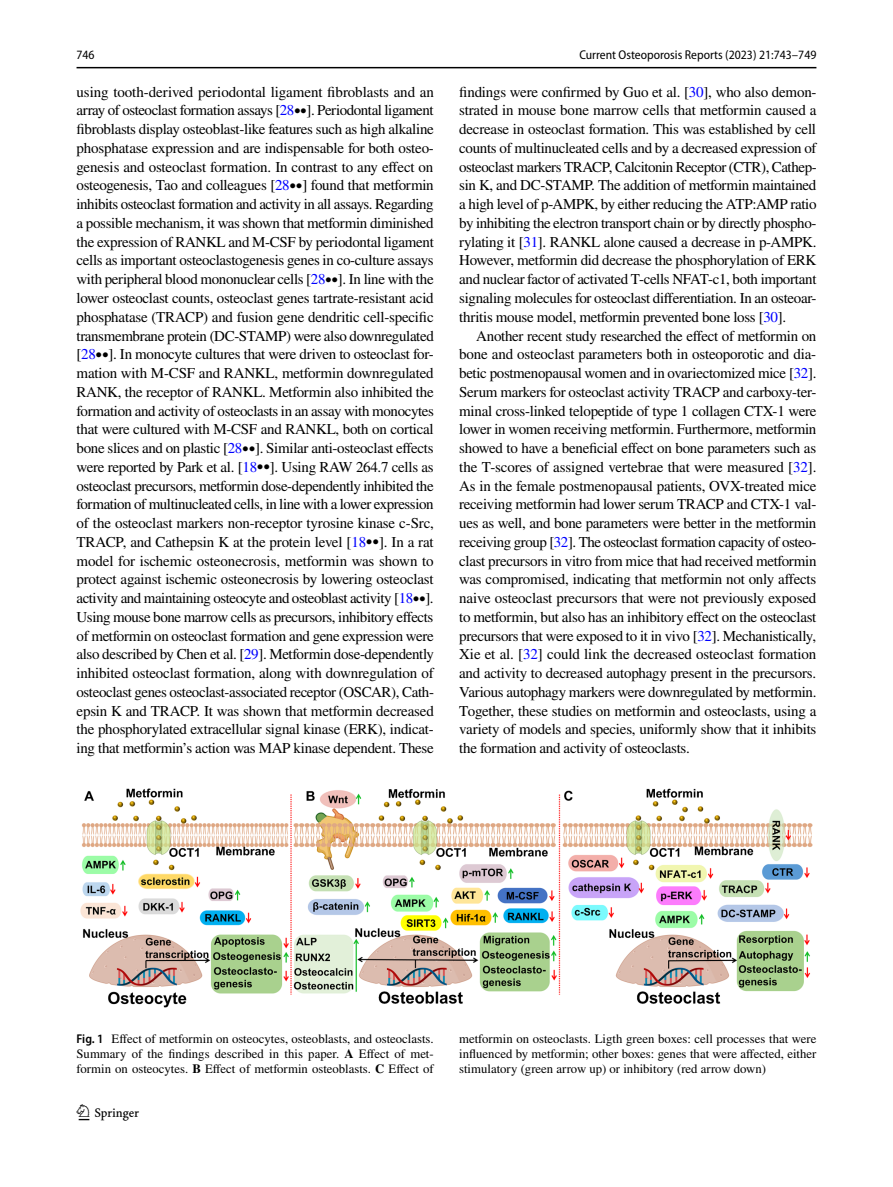
<style>
.page{position:relative;width:893px;height:1187px;background:#fff}
.page>*{position:absolute;margin:0;border:0;box-sizing:border-box;transform-origin:0 0}
.t1{font:22.5px "Springnew Regular 2";color:#000}
.t2{font:15px/18.8px "STIX";letter-spacing:-.02em;color:#000;text-align:justify}
.t3{font:12.75px/15px "STIX";color:#000;text-align:justify}
.t4{font:semi-condensed 12.75px "Myriad Pro";color:#000}
.s1{color:#00f}
.s2{font-size:12.75px}
.s3{font-family:"Myriad Pro";font-weight:600;font-stretch:semi-condensed}
.s4{font-weight:700}
</style>
<div class="page">
<hr style="left:77px;top:67px;width:739px;height:1px;background:#000">
<img style="left:81px;top:788px;width:731px;height:219px">
<p class="t4" style="left:77px;top:48px;width:20px">746</p>
<p class="t4" style="left:579px;top:48px;width:238px">Current Osteoporosis Reports (2023) 21:743–749</p>
<p class="t2" style="left:77px;top:83px;width:359px">using tooth-derived periodontal ligament fibroblasts and an array of osteoclast formation assays [<span class="s1">28</span><span class="s2">••</span>]. Periodontal ligament fibroblasts display osteoblast-like features such as high alkaline phosphatase expression and are indispensable for both osteo&shy;genesis and osteoclast formation. In contrast to any effect on osteogenesis, Tao and colleagues [<span class="s1">28</span><span class="s2">••</span>] found that metformin inhibits osteoclast formation and activity in all assays. Regarding a possible mechanism, it was shown that metformin diminished the expression of RANKL and M-CSF by periodontal ligament cells as important osteoclastogenesis genes in co-culture assays with peripheral blood mononuclear cells [<span class="s1">28</span><span class="s2">••</span>]. In line with the lower osteoclast counts, osteoclast genes tartrate-resistant acid phosphatase (TRACP) and fusion gene dendritic cell-specific transmembrane protein (DC-STAMP) were also downregulated [<span class="s1">28</span><span class="s2">••</span>]. In monocyte cultures that were driven to osteoclast for&shy;mation with M-CSF and RANKL, metformin downregulated RANK, the receptor of RANKL. Metformin also inhibited the formation and activity of osteoclasts in an assay with monocytes that were cultured with M-CSF and RANKL, both on cortical bone slices and on plastic [<span class="s1">28</span><span class="s2">••</span>]. Similar anti-osteoclast effects were reported by Park et al. [<span class="s1">18</span><span class="s2">••</span>]. Using RAW 264.7 cells as osteoclast precursors, metformin dose-dependently inhibited the formation of multinucleated cells, in line with a lower expression of the osteoclast markers non-receptor tyrosine kinase c-Src, TRACP, and Cathepsin K at the protein level [<span class="s1">18</span><span class="s2">••</span>]. In a rat model for ischemic osteonecrosis, metformin was shown to protect against ischemic osteonecrosis by lowering osteoclast activity and maintaining osteocyte and osteoblast activity [<span class="s1">18</span><span class="s2">••</span>].<br>Using mouse bone marrow cells as precursors, inhibitory effects of metformin on osteoclast formation and gene expression were also described by Chen et al. [<span class="s1">29</span>]. Metformin dose-dependently inhibited osteoclast formation, along with downregulation of osteoclast genes osteoclast-associated receptor (OSCAR), Cath&shy;epsin K and TRACP. It was shown that metformin decreased the phosphorylated extracellular signal kinase (ERK), indicat&shy;ing that metformin’s action was MAP kinase dependent. These</p>
<p class="t2" style="left:459px;top:83px;width:359px">findings were confirmed by Guo et al. [<span class="s1">30</span>], who also demon&shy;strated in mouse bone marrow cells that metformin caused a decrease in osteoclast formation. This was established by cell counts of multinucleated cells and by a decreased expression of osteoclast markers TRACP, Calcitonin Receptor (CTR), Cathep&shy;sin K, and DC-STAMP. The addition of metformin maintained a high level of p-AMPK, by either reducing the ATP:AMP ratio by inhibiting the electron transport chain or by directly phospho&shy;rylating it [<span class="s1">31</span>]. RANKL alone caused a decrease in p-AMPK.<br>However, metformin did decrease the phosphorylation of ERK and nuclear factor of activated T-cells NFAT-c1, both important signaling molecules for osteoclast differentiation. In an osteoar&shy;thritis mouse model, metformin prevented bone loss [<span class="s1">30</span>].</p>
<p class="t2" style="left:459px;top:327px;width:359px;text-indent:17px">Another recent study researched the effect of metformin on bone and osteoclast parameters both in osteoporotic and dia&shy;betic postmenopausal women and in ovariectomized mice [<span class="s1">32</span>].<br>Serum markers for osteoclast activity TRACP and carboxy-ter&shy;minal cross-linked telopeptide of type 1 collagen CTX-1 were lower in women receiving metformin. Furthermore, metformin showed to have a beneficial effect on bone parameters such as the T-scores of assigned vertebrae that were measured [<span class="s1">32</span>].<br>As in the female postmenopausal patients, OVX-treated mice receiving metformin had lower serum TRACP and CTX-1 val&shy;ues as well, and bone parameters were better in the metformin receiving group [<span class="s1">32</span>]. The osteoclast formation capacity of osteo&shy;clast precursors in vitro from mice that had received metformin was compromised, indicating that metformin not only affects naive osteoclast precursors that were not previously exposed to metformin, but also has an inhibitory effect on the osteoclast precursors that were exposed to it in vivo [<span class="s1">32</span>]. Mechanistically, Xie et al. [<span class="s1">32</span>] could link the decreased osteoclast formation and activity to decreased autophagy present in the precursors.<br>Various autophagy markers were downregulated by metformin.<br>Together, these studies on metformin and osteoclasts, using a variety of models and species, uniformly show that it inhibits the formation and activity of osteoclasts.</p>
<p class="t3" style="left:77px;top:1031px;width:359px"><span class="s3">Fig. 1</span> Effect of metformin on osteocytes, osteoblasts, and osteoclasts.<br>Summary of the findings described in this paper. <span class="s4">A</span> Effect of met&shy;formin on osteocytes. <span class="s4">B</span> Effect of metformin osteoblasts. <span class="s4">C</span> Effect of</p>
<p class="t3" style="left:459px;top:1031px;width:359px">metformin on osteoclasts. Ligth green boxes: cell processes that were influenced by metformin; other boxes: genes that were affected, either stimulatory (green arrow up) or inhibitory (red arrow down)</p>
<h1 class="t1" style="left:79px;top:1104px;width:62px">1 3</h1>
</div>
